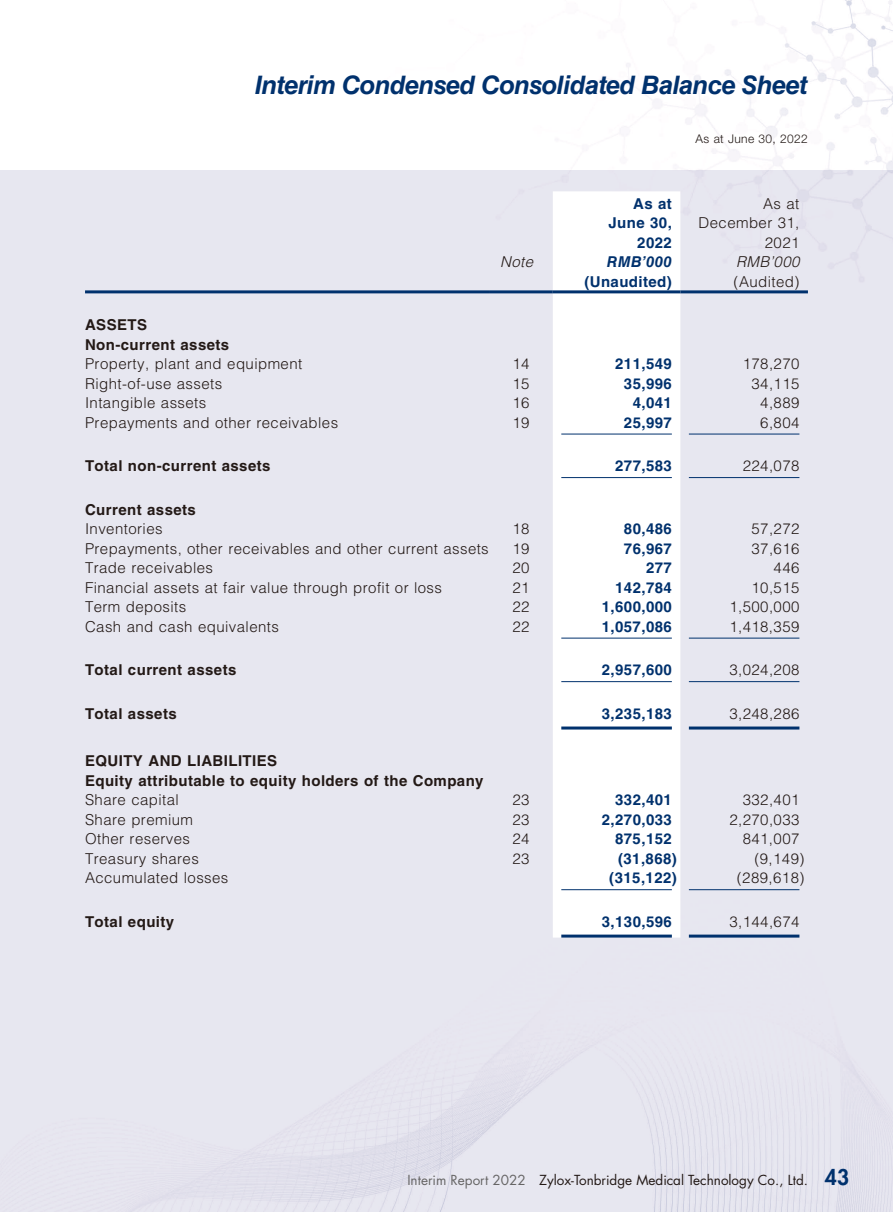
<style>
.page{position:relative;width:893px;height:1212px;background:#fff}
.page>*{position:absolute;margin:0;border:0;box-sizing:border-box;transform-origin:0 0}
.t1{font:italic 700 25.5px "Helvetica LT Std";letter-spacing:-.02em;color:#00316d}
.t2{font:300 15px/19.5px "Helvetica LT Std";letter-spacing:.03em;color:#231916;text-align:right}
.t3{font:700 15px/19.5px "Helvetica LT Std";letter-spacing:.03em;color:#00316d;text-align:right}
.t4{font:700 15px/19.5px "Helvetica LT Std";letter-spacing:.03em;color:#231916}
.t5{font:italic 300 15px "Helvetica LT Std";letter-spacing:.03em;color:#231916}
.t6{font:italic 700 15px "Helvetica LT Std";letter-spacing:.03em;color:#00316d}
.t7{font:13.5px "Futura Std";color:#231916}
.t8{font:300 12px "Helvetica Neue LT Std";letter-spacing:.03em;color:#231916}
.s1{color:#666565}
.s2{font-weight:800;font-size:21px;color:#00316d}
</style>
<div class="page">
<div style="left:0;top:170px;width:893px;height:1042px;background:#e7e7f0"></div>
<div style="left:553px;top:191px;width:127px;height:746px;background:#fff"></div>
<hr style="left:85px;top:290px;width:404px;height:3px;background:#00316d">
<hr style="left:489px;top:290px;width:64px;height:3px;background:#00316d">
<hr style="left:553px;top:290px;width:127px;height:3px;background:#00316d">
<hr style="left:680px;top:290px;width:128px;height:3px;background:#00316d">
<hr style="left:561px;top:434px;width:111px;height:1px;background:#00316d">
<hr style="left:689px;top:434px;width:110px;height:1px;background:#00316d">
<hr style="left:561px;top:477px;width:111px;height:1px;background:#00316d">
<hr style="left:689px;top:477px;width:110px;height:1px;background:#00316d">
<hr style="left:561px;top:638px;width:111px;height:1px;background:#00316d">
<hr style="left:689px;top:638px;width:110px;height:1px;background:#00316d">
<hr style="left:561px;top:681px;width:111px;height:1px;background:#00316d">
<hr style="left:689px;top:681px;width:110px;height:1px;background:#00316d">
<hr style="left:561px;top:726px;width:111px;height:3px;background:#00316d">
<hr style="left:689px;top:726px;width:110px;height:3px;background:#00316d">
<hr style="left:561px;top:889px;width:111px;height:1px;background:#00316d">
<hr style="left:689px;top:889px;width:110px;height:1px;background:#00316d">
<hr style="left:561px;top:934px;width:111px;height:3px;background:#00316d">
<hr style="left:689px;top:934px;width:110px;height:3px;background:#00316d">
<h1 class="t1" style="left:255px;top:70px;width:554px">Interim Condensed Consolidated Balance Sheet</h1>
<p class="t8" style="left:696px;top:131px;width:114px">As at June 30, 2022</p>
<p class="t3" style="left:608px;top:193px;width:65px">As at<br>June 30,<br>2022</p>
<p class="t2" style="left:698px;top:193px;width:102px">As at<br>December 31,<br>2021</p>
<p class="t5" style="left:500px;top:252px;width:34px">Note</p>
<p class="t6" style="left:607px;top:253px;width:67px">RMB’000</p>
<p class="t5" style="left:736px;top:252px;width:65px">RMB’000</p>
<p class="t3" style="left:584px;top:271px;width:89px">(Unaudited)</p>
<p class="t2" style="left:734px;top:271px;width:67px">(Audited)</p>
<p class="t4" style="left:85px;top:315px;width:146px">ASSETS<br>Non-current assets</p>
<p class="t2" style="left:85px;top:354px;width:219px">Property, plant and equipment</p>
<p class="t2" style="left:512px;top:354px;width:19px">14</p>
<p class="t3" style="left:615px;top:354px;width:58px">211,549</p>
<p class="t2" style="left:743px;top:354px;width:58px">178,270</p>
<p class="t2" style="left:85px;top:373px;width:139px">Right-of-use assets</p>
<p class="t2" style="left:512px;top:373px;width:19px">15</p>
<p class="t3" style="left:624px;top:373px;width:49px">35,996</p>
<p class="t2" style="left:751px;top:373px;width:49px">34,115</p>
<p class="t2" style="left:85px;top:393px;width:123px">Intangible assets</p>
<p class="t2" style="left:512px;top:393px;width:19px">16</p>
<p class="t3" style="left:633px;top:393px;width:41px">4,041</p>
<p class="t2" style="left:760px;top:393px;width:41px">4,889</p>
<p class="t2" style="left:85px;top:412px;width:255px">Prepayments and other receivables</p>
<p class="t2" style="left:512px;top:412px;width:19px">19</p>
<p class="t3" style="left:624px;top:412px;width:49px">25,997</p>
<p class="t2" style="left:760px;top:412px;width:41px">6,804</p>
<p class="t4" style="left:85px;top:456px;width:187px">Total non-current assets</p>
<p class="t3" style="left:615px;top:456px;width:58px">277,583</p>
<p class="t2" style="left:743px;top:456px;width:58px">224,078</p>
<p class="t4" style="left:85px;top:499px;width:112px">Current assets</p>
<p class="t2" style="left:85px;top:519px;width:79px">Inventories</p>
<p class="t2" style="left:512px;top:519px;width:19px">18</p>
<p class="t3" style="left:624px;top:519px;width:49px">80,486</p>
<p class="t2" style="left:751px;top:519px;width:49px">57,272</p>
<p class="t2" style="left:85px;top:538px;width:405px">Prepayments, other receivables and other current assets</p>
<p class="t2" style="left:512px;top:538px;width:19px">19</p>
<p class="t3" style="left:624px;top:538px;width:49px">76,967</p>
<p class="t2" style="left:751px;top:538px;width:49px">37,616</p>
<p class="t2" style="left:85px;top:558px;width:130px">Trade receivables</p>
<p class="t2" style="left:512px;top:558px;width:19px">20</p>
<p class="t3" style="left:646px;top:558px;width:27px">277</p>
<p class="t2" style="left:774px;top:558px;width:27px">446</p>
<p class="t2" style="left:85px;top:577px;width:358px">Financial assets at fair value through profit or loss</p>
<p class="t2" style="left:512px;top:577px;width:19px">21</p>
<p class="t3" style="left:615px;top:577px;width:58px">142,784</p>
<p class="t2" style="left:751px;top:577px;width:49px">10,515</p>
<p class="t2" style="left:85px;top:597px;width:103px">Term deposits</p>
<p class="t2" style="left:512px;top:597px;width:19px">22</p>
<p class="t3" style="left:602px;top:597px;width:72px">1,600,000</p>
<p class="t2" style="left:729px;top:597px;width:72px">1,500,000</p>
<p class="t2" style="left:85px;top:616px;width:195px">Cash and cash equivalents</p>
<p class="t2" style="left:512px;top:616px;width:19px">22</p>
<p class="t3" style="left:602px;top:616px;width:72px">1,057,086</p>
<p class="t2" style="left:729px;top:616px;width:72px">1,418,359</p>
<p class="t4" style="left:85px;top:660px;width:153px">Total current assets</p>
<p class="t3" style="left:602px;top:660px;width:72px">2,957,600</p>
<p class="t2" style="left:729px;top:660px;width:72px">3,024,208</p>
<p class="t4" style="left:85px;top:703px;width:93px">Total assets</p>
<p class="t3" style="left:602px;top:703px;width:72px">3,235,183</p>
<p class="t2" style="left:729px;top:703px;width:72px">3,248,286</p>
<p class="t4" style="left:85px;top:751px;width:400px">EQUITY AND LIABILITIES<br>Equity attributable to equity holders of the Company</p>
<p class="t2" style="left:85px;top:790px;width:95px">Share capital</p>
<p class="t2" style="left:512px;top:790px;width:19px">23</p>
<p class="t3" style="left:615px;top:790px;width:58px">332,401</p>
<p class="t2" style="left:743px;top:790px;width:58px">332,401</p>
<p class="t2" style="left:85px;top:810px;width:109px">Share premium</p>
<p class="t2" style="left:512px;top:810px;width:19px">23</p>
<p class="t3" style="left:602px;top:809px;width:72px">2,270,033</p>
<p class="t2" style="left:729px;top:810px;width:72px">2,270,033</p>
<p class="t2" style="left:85px;top:829px;width:107px">Other reserves</p>
<p class="t2" style="left:512px;top:829px;width:19px">24</p>
<p class="t3" style="left:615px;top:829px;width:58px">875,152</p>
<p class="t2" style="left:743px;top:829px;width:58px">841,007</p>
<p class="t2" style="left:85px;top:849px;width:115px">Treasury shares</p>
<p class="t2" style="left:512px;top:849px;width:19px">23</p>
<p class="t3" style="left:618px;top:848px;width:60px">(31,868)</p>
<p class="t2" style="left:754px;top:849px;width:52px">(9,149)</p>
<p class="t2" style="left:85px;top:868px;width:145px">Accumulated losses</p>
<p class="t3" style="left:609px;top:868px;width:69px">(315,122)</p>
<p class="t2" style="left:737px;top:868px;width:69px">(289,618)</p>
<p class="t4" style="left:85px;top:911px;width:91px">Total equity</p>
<p class="t3" style="left:602px;top:911px;width:72px">3,130,596</p>
<p class="t2" style="left:729px;top:912px;width:72px">3,144,674</p>
<p class="t7" style="left:407px;top:1171px;width:443px"><span class="s1">Interim Report 2022</span> Zylox-Tonbridge Medical Technology Co., Ltd. <span class="s2">43</span></p>
</div>
